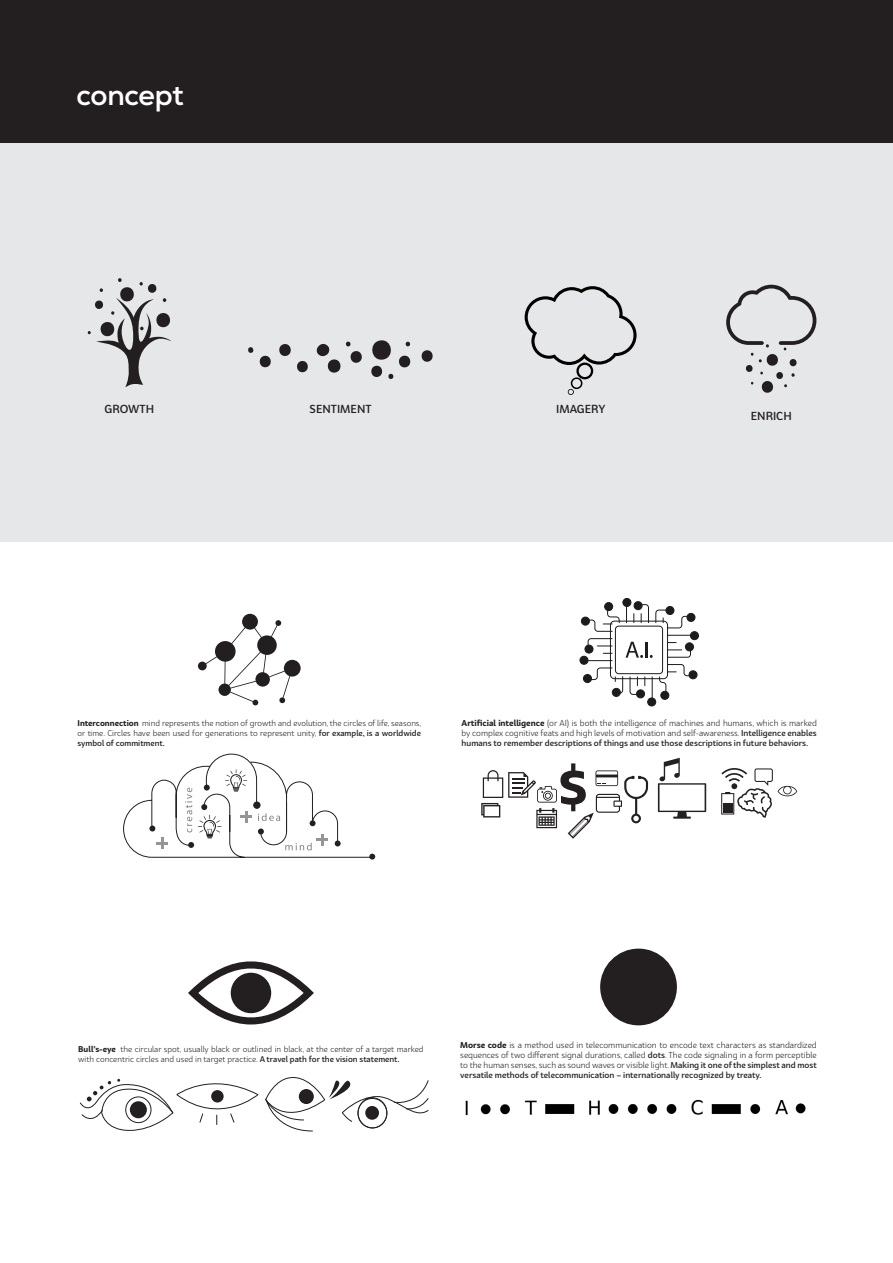
<style>
.page{position:relative;width:893px;height:1263px;background:#fff}
.page>*{position:absolute;margin:0;border:0;box-sizing:border-box;transform-origin:0 0}
.t1{font:700 28.5px "Nexa";letter-spacing:-.015em;color:#fff}
.t2{font:500 11.25px "Bw Surco";color:#231f20}
.t3{font:8.4px/10.1px "Bw Surco";color:#231f20;text-align:justify}
.t4{font:8.1px/9.8px "Bw Surco";color:#231f20;text-align:justify}
.s1{font-weight:700}
.s2{font-weight:500}
</style>
<div class="page">
<div style="left:0;top:142px;width:893px;height:400px;background:#e6e7e9"></div>
<div style="left:0;top:0;width:893px;height:142px;background:#231f20"></div>
<svg style="left:87px;top:278px;width:84px;height:109px"></svg>
<svg style="left:726px;top:285px;width:90px;height:108px"></svg>
<svg style="left:421px;top:350px;width:12px;height:12px"></svg>
<svg style="left:248px;top:344px;width:60px;height:29px"></svg>
<svg style="left:316px;top:340px;width:95px;height:39px"></svg>
<svg style="left:525px;top:286px;width:112px;height:109px"></svg>
<div style="left:600px;top:948px;width:77px;height:77px;background:#231f20;border-radius:50%"></div>
<img style="left:465px;top:1099px;width:341px;height:17px">
<svg style="left:198px;top:614px;width:103px;height:91px"></svg>
<svg style="left:123px;top:754px;width:252px;height:105px"></svg>
<svg style="left:188px;top:961px;width:126px;height:64px"></svg>
<div style="left:231px;top:973px;width:40px;height:40px;background:#231f20;border-radius:50%"></div>
<svg style="left:80px;top:1077px;width:349px;height:54px"></svg>
<div style="left:687px;top:613px;width:8px;height:9px;border:1px solid #1c1c1c;border-radius:50%"></div>
<div style="left:690px;top:632px;width:8px;height:8px;background:#1c1c1c;border-radius:50%"></div>
<div style="left:690px;top:631px;width:9px;height:9px;border:1px solid #1c1c1c;border-radius:50%"></div>
<div style="left:685px;top:643px;width:9px;height:8px;border:1px solid #1c1c1c;border-radius:50%"></div>
<div style="left:689px;top:671px;width:8px;height:8px;background:#1c1c1c;border-radius:50%"></div>
<div style="left:689px;top:670px;width:8px;height:9px;border:1px solid #1c1c1c;border-radius:50%"></div>
<div style="left:583px;top:674px;width:8px;height:8px;background:#1c1c1c;border-radius:50%"></div>
<div style="left:583px;top:674px;width:9px;height:9px;border:1px solid #1c1c1c;border-radius:50%"></div>
<div style="left:580px;top:656px;width:8px;height:8px;background:#1c1c1c;border-radius:50%"></div>
<div style="left:580px;top:656px;width:8px;height:8px;border:1px solid #1c1c1c;border-radius:50%"></div>
<div style="left:585px;top:645px;width:8px;height:8px;border:1px solid #1c1c1c;border-radius:50%"></div>
<div style="left:581px;top:617px;width:8px;height:8px;background:#1c1c1c;border-radius:50%"></div>
<div style="left:581px;top:617px;width:9px;height:8px;border:1px solid #1c1c1c;border-radius:50%"></div>
<div style="left:604px;top:602px;width:9px;height:9px;border:1px solid #1c1c1c;border-radius:50%"></div>
<div style="left:623px;top:598px;width:8px;height:8px;background:#1c1c1c;border-radius:50%"></div>
<div style="left:623px;top:598px;width:8px;height:9px;border:1px solid #1c1c1c;border-radius:50%"></div>
<div style="left:634px;top:602px;width:8px;height:8px;background:#1c1c1c;border-radius:50%"></div>
<div style="left:634px;top:601px;width:8px;height:9px;border:1px solid #1c1c1c;border-radius:50%"></div>
<div style="left:648px;top:698px;width:8px;height:8px;background:#1c1c1c;border-radius:50%"></div>
<div style="left:647px;top:698px;width:9px;height:8px;border:1px solid #1c1c1c;border-radius:50%"></div>
<svg style="left:586px;top:604px;width:107px;height:96px"></svg>
<svg style="left:658px;top:758px;width:48px;height:61px"></svg>
<svg style="left:481px;top:763px;width:167px;height:76px"></svg>
<svg style="left:721px;top:768px;width:76px;height:50px"></svg>
<div style="left:723px;top:803px;width:9px;height:9px;background:#241f21"></div>
<p class="t1" style="left:77px;top:77px;width:109px">concept</p>
<p class="t2" style="left:105px;top:401px;width:51px">GROWTH</p>
<p class="t2" style="left:310px;top:401px;width:63px">SENTIMENT</p>
<p class="t2" style="left:556px;top:401px;width:51px">IMAGERY</p>
<p class="t2" style="left:751px;top:409px;width:42px">ENRICH</p>
<p class="t4" style="left:78px;top:718px;width:345px"><span class="s1">Interconnection</span> mind represents the notion of growth and evolution, the circles of life, seasons, or time. Circles have been used for generations to represent unity, <span class="s2">for example is, a worldwide symbol of commitment.</span></p>
<p class="t3" style="left:462px;top:717px;width:357px"><span class="s1">Artificial intelligence</span> (or AI) is both the intelligence of machines and humans, which is marked by complex cognitive feats and high levels of motivation and self-awareness. <span class="s2">Intelligence enables humans to remember descriptions of things and use those descriptions in future behaviors.</span></p>
<p class="t4" style="left:78px;top:1044px;width:323px"><span class="s1">Bull -s’ eye<br></span>with concentric circles and used in target practice <span class="s2">A</span>. <span class="s2">travel path for the vision statement.</span></p>
<p class="t4" style="left:120px;top:1044px;width:305px">the circular spot, usually black or outlined in black, at the center of a target marked</p>
<p class="t3" style="left:460px;top:1039px;width:358px"><span class="s1">Morse code</span> is a method used in telecommunication to encode text characters as standardized sequences of two different signal durations, called <span class="s2">dots</span>. The code signaling in a form perceptible to the human senses,such as sound waves or visible light.<span class="s2">Making it one ofthe simplest and most versatile methods of telecommunication – internationally recognized by treaty.</span></p>
</div>
